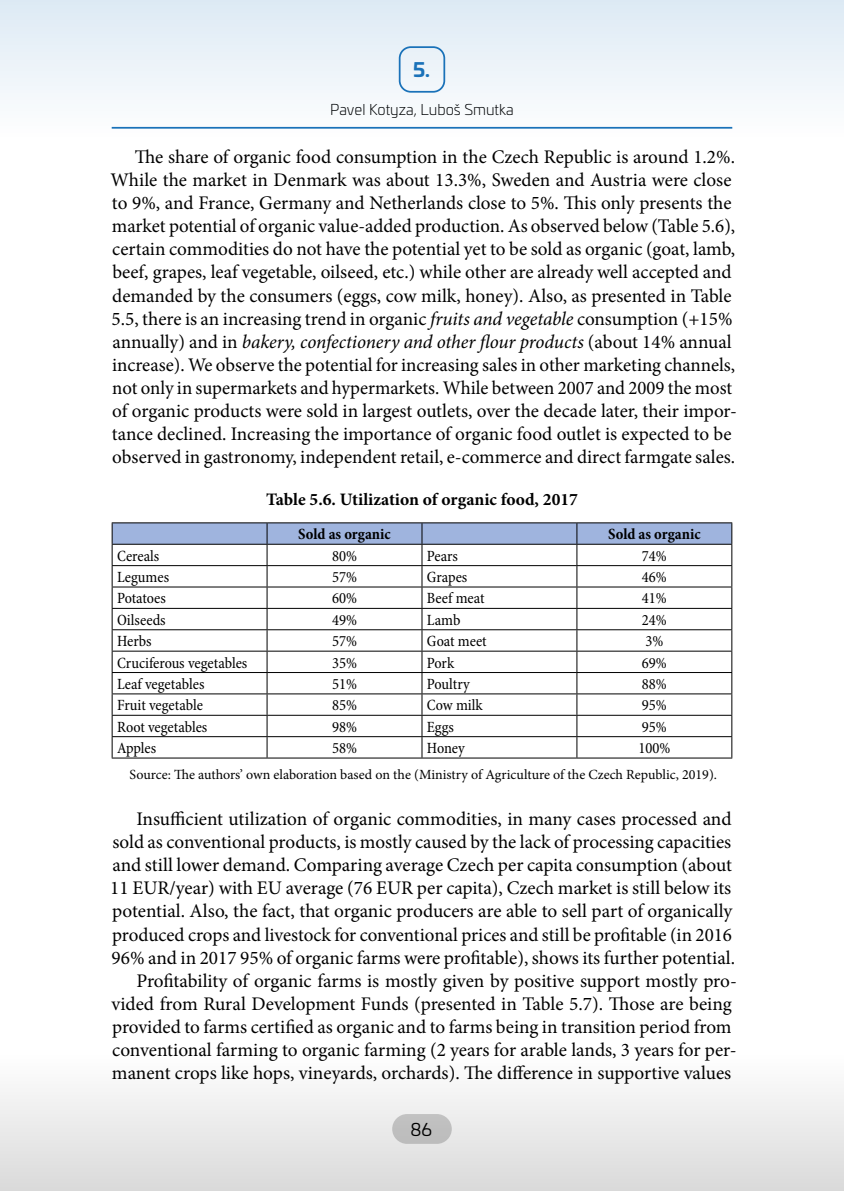
<style>
.page{position:relative;width:844px;height:1191px;background:#fff}
.page>*{position:absolute;margin:0;border:0;box-sizing:border-box;transform-origin:0 0}
.t1{font:19.25px/23.1px "Minion Pro";color:#000}
.t2{font:700 19.25px "Univia Pro";color:#1a72b9}
.t3{font:700 17.5px "Minion Pro";color:#000}
.t4{font:17.5px "Univia Pro";color:#000}
.t5{font:condensed 15.75px "Minion Pro";color:#000}
.t6{font:700 condensed 15.75px "Minion Pro";color:#000}
.t7{font:300 14.88px "Univia Pro";color:#000}
.t8{font:14px "Minion Pro";color:#000}
.s1{font-style:italic}
</style>
<div class="page">
<hr style="left:112px;top:757px;width:155px;height:1px;background:#000">
<hr style="left:267px;top:757px;width:155px;height:1px;background:#000">
<hr style="left:422px;top:757px;width:154px;height:1px;background:#000">
<hr style="left:576px;top:757px;width:156px;height:1px;background:#000">
<hr style="left:112px;top:522px;width:155px;height:1px;background:#000">
<hr style="left:267px;top:522px;width:155px;height:1px;background:#000">
<hr style="left:422px;top:522px;width:154px;height:1px;background:#000">
<hr style="left:576px;top:522px;width:156px;height:1px;background:#000">
<svg style="left:112px;top:523px;width:620px;height:234px"></svg>
<hr style="left:112px;top:544px;width:155px;height:1px;background:#000">
<hr style="left:267px;top:544px;width:155px;height:1px;background:#000">
<hr style="left:422px;top:544px;width:154px;height:1px;background:#000">
<hr style="left:576px;top:544px;width:156px;height:1px;background:#000">
<div style="left:0;top:1052px;width:843px;height:139px;background:linear-gradient(to bottom,#fff,#d9d9d9)"></div>
<div style="left:0;top:0;width:843px;height:139px;background:linear-gradient(to bottom,#dfebf5,#f7fafc)"></div>
<p class="t2" style="left:413px;top:55px;width:18px">5.</p>
<p class="t7" style="left:330px;top:99px;width:185px">Pavel Kotyza, Luboš Smutka</p>
<p class="t1" style="left:110px;top:145px;width:627px;text-indent:24px">The share of organic food consumption in the Czech Republic is around 1.2%.<br>While the market in Denmark was about 13.3%, Sweden and Austria were close to 9%, and France, Germany and Netherlands close to 5%. This only presents the market potential of organic value-added production. As observed below (Table 5.6), certain commodities do not have the potential yet to be sold as organic (goat, lamb, beef, grapes, leaf vegetable, oilseed, etc.) while other are already well accepted and demanded by the consumers (eggs, cow milk, honey). Also, as presented in Table 5.5, there is an increasing trend in organic <span class="s1">fruits and vegetable</span> consumption (+15% annually) and in <span class="s1">bakery, confectionery and other flour products</span> (about 14% annual increase). We observe the potential for increasing sales in other marketing channels, not only in supermarkets and hypermarkets. While between 2007 and 2009 the most of organic products were sold in largest outlets, over the decade later, their impor&shy;tance declined. Increasing the importance of organic food outlet is expected to be observed in gastronomy, independent retail, e-commerce and direct farmgate sales.</p>
<p class="t3" style="left:266px;top:487px;width:313px">Table 5.6. Utilization of organic food, 2017</p>
<p class="t6" style="left:298px;top:523px;width:94px">Sold as organic</p>
<p class="t6" style="left:608px;top:523px;width:94px">Sold as organic</p>
<p class="t5" style="left:117px;top:546px;width:44px">Cereals</p>
<p class="t5" style="left:332px;top:546px;width:26px">80%</p>
<p class="t5" style="left:427px;top:546px;width:33px">Pears</p>
<p class="t5" style="left:641px;top:546px;width:26px">74%</p>
<p class="t5" style="left:117px;top:567px;width:54px">Legumes</p>
<p class="t5" style="left:332px;top:567px;width:26px">57%</p>
<p class="t5" style="left:427px;top:567px;width:42px">Grapes</p>
<p class="t5" style="left:641px;top:567px;width:26px">46%</p>
<p class="t5" style="left:117px;top:589px;width:50px">Potatoes</p>
<p class="t5" style="left:332px;top:589px;width:26px">60%</p>
<p class="t5" style="left:427px;top:589px;width:59px">Beef meat</p>
<p class="t5" style="left:641px;top:589px;width:26px">41%</p>
<p class="t5" style="left:117px;top:610px;width:50px">Oilseeds</p>
<p class="t5" style="left:332px;top:610px;width:26px">49%</p>
<p class="t5" style="left:427px;top:610px;width:35px">Lamb</p>
<p class="t5" style="left:641px;top:610px;width:26px">24%</p>
<p class="t5" style="left:117px;top:632px;width:36px">Herbs</p>
<p class="t5" style="left:332px;top:632px;width:26px">57%</p>
<p class="t5" style="left:427px;top:632px;width:61px">Goat meet</p>
<p class="t5" style="left:645px;top:632px;width:19px">3%</p>
<p class="t5" style="left:117px;top:653px;width:132px">Cruciferous vegetables</p>
<p class="t5" style="left:332px;top:653px;width:26px">35%</p>
<p class="t5" style="left:427px;top:653px;width:29px">Pork</p>
<p class="t5" style="left:641px;top:653px;width:26px">69%</p>
<p class="t5" style="left:117px;top:674px;width:89px">Leaf vegetables</p>
<p class="t5" style="left:332px;top:674px;width:26px">51%</p>
<p class="t5" style="left:427px;top:674px;width:44px">Poultry</p>
<p class="t5" style="left:641px;top:674px;width:26px">88%</p>
<p class="t5" style="left:117px;top:696px;width:87px">Fruit vegetable</p>
<p class="t5" style="left:332px;top:696px;width:26px">85%</p>
<p class="t5" style="left:427px;top:696px;width:57px">Cow milk</p>
<p class="t5" style="left:641px;top:696px;width:26px">95%</p>
<p class="t5" style="left:117px;top:717px;width:92px">Root vegetables</p>
<p class="t5" style="left:332px;top:717px;width:26px">98%</p>
<p class="t5" style="left:427px;top:717px;width:29px">Eggs</p>
<p class="t5" style="left:641px;top:717px;width:26px">95%</p>
<p class="t5" style="left:117px;top:738px;width:41px">Apples</p>
<p class="t5" style="left:332px;top:738px;width:26px">58%</p>
<p class="t5" style="left:427px;top:738px;width:39px">Honey</p>
<p class="t5" style="left:638px;top:738px;width:33px">100%</p>
<p class="t8" style="left:129px;top:765px;width:588px">Source: The authors’ own elaboration based on the (Ministry of Agriculture of the Czech Republic, 2019).</p>
<p class="t1" style="left:110px;top:807px;width:628px;text-align:right">Insufficient utilization of organic commodities, in many cases processed and sold as conventional products, is mostly caused by the lack of processing capacities and still lower demand. Comparing average Czech per capita consumption (about 11 EUR/year) with EU average (76 EUR per capita), Czech market is still below its potential. Also, the fact, that organic producers are able to sell part of organically produced crops and livestock for conventional prices and still be profitable (in 2016<br>96% and in 2017 95% of organic farms were profitable), shows its further potential.<br>Profitability of organic farms is mostly given by positive support mostly pro&shy;vided from Rural Development Funds (presented in Table 5.7). Those are being provided to farms certified as organic and to farms being in transition period from conventional farming to organic farming (2 years for arable lands, 3 years for per&shy;manent crops like hops, vineyards, orchards). The difference in supportive values</p>
<p class="t4" style="left:410px;top:1116px;width:23px">86</p>
</div>
